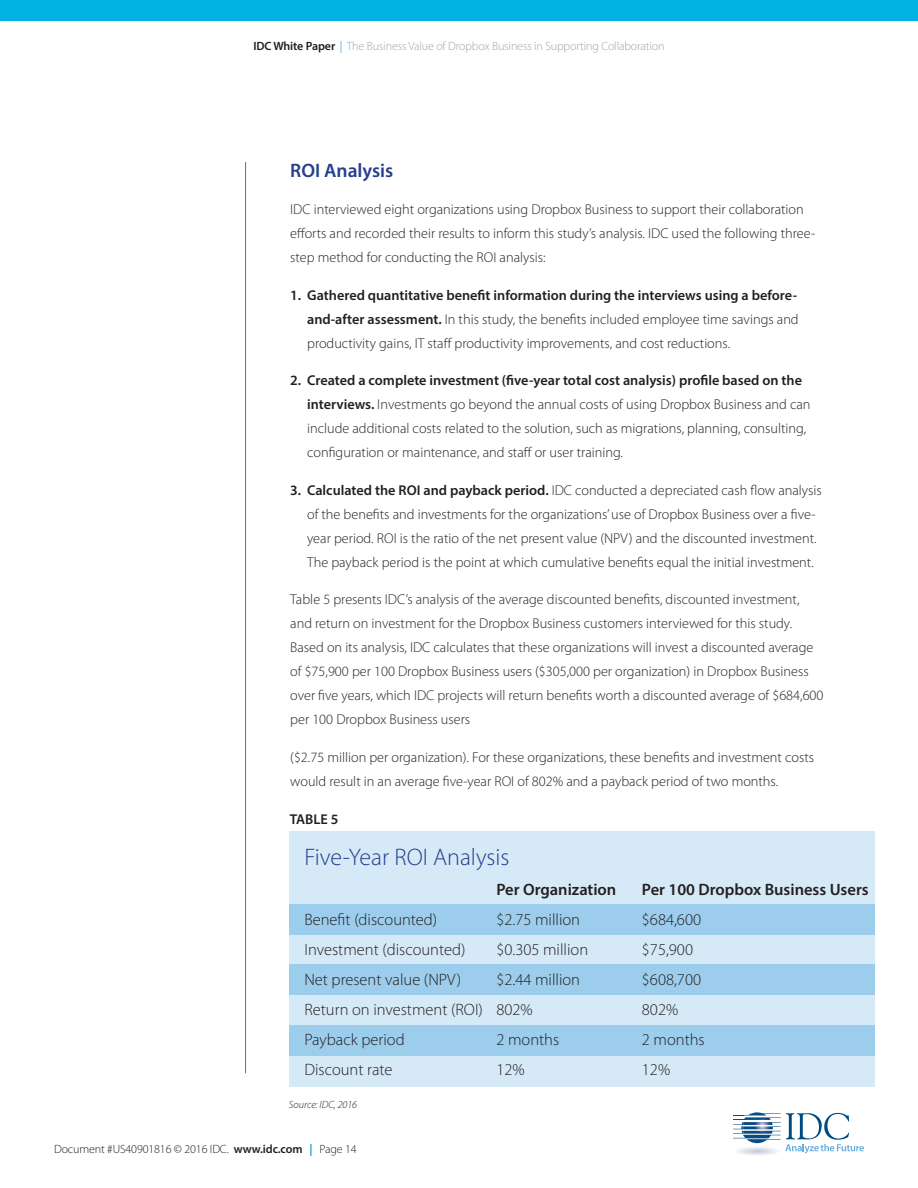
<style>
.page{position:relative;width:918px;height:1188px;background:#fff}
.page>*{position:absolute;margin:0;border:0;box-sizing:border-box;transform-origin:0 0}
.t1{font:300 24px "Myriad Pro";color:#253f8e}
.t2{font:600 19.5px "Myriad Pro";color:#253f8e}
.t3{font:300 16.5px "Myriad Pro";color:#231f20}
.t4{font:600 16.5px "Myriad Pro";color:#231f20}
.t5{font:300 14.25px/24px "Myriad Pro";color:#231f20}
.t6{font:600 14.25px "Myriad Pro";color:#231f20}
.t7{font:300 12px "Myriad Pro";letter-spacing:-.01em;color:#a1a3a6}
.t8{font:300 12px "Myriad Pro";letter-spacing:-.01em;color:#231f20}
.t9{font:italic 300 10.5px "Myriad Pro";color:#231f20}
.s1{font-weight:600;color:#231f20}
.s2{color:#0092d3}
.s3{font-weight:600}
.s4{font-weight:600;color:#0092d3}
</style>
<div class="page">
<svg style="left:733px;top:1113px;width:131px;height:42px"></svg>
<hr style="left:245px;top:162px;width:1px;height:911px;background:#0092d3">
<div style="left:0;top:0;width:918px;height:21px;background:#00b3e3"></div>
<div style="left:289px;top:832px;width:586px;height:255px;background:#d5e9f7"></div>
<div style="left:289px;top:905px;width:586px;height:30px;background:#9ccdec"></div>
<div style="left:289px;top:964px;width:586px;height:30px;background:#9ccdec"></div>
<div style="left:289px;top:1025px;width:586px;height:30px;background:#9ccdec"></div>
<p class="t7" style="left:253px;top:39px;width:413px"><span class="s1">IDC White Paper</span> <span class="s2">|</span> The Business Value of Dropbox Business in Supporting Collaboration</p>
<p class="t2" style="left:290px;top:158px;width:105px">ROI Analysis</p>
<p class="t5" style="left:290px;top:197px;width:527px">IDC interviewed eight organizations using Dropbox Business to support their collaboration efforts and recorded their results to inform this study’s analysis. IDC used the following three&shy;step method for conducting the ROI analysis:</p>
<p class="t5" style="left:307px;top:283px;width:493px;text-align:justify;text-indent:-17px"><span class="s3">1. Gathered quantitative benefit information during the interviews using a before&shy;and-after assessment.</span> In this study, the benefits included employee time savings and productivity gains, IT staff productivity improvements, and cost reductions.</p>
<p class="t5" style="left:307px;top:368px;width:505px;text-indent:-17px"><span class="s3">2. Created a complete investment (five-year total cost analysis) profile based on the interviews.</span> Investments go beyond the annual costs of using Dropbox Business and can include additional costs related to the solution, such as migrations, planning, consulting, configuration or maintenance, and staff or user training.</p>
<p class="t5" style="left:307px;top:478px;width:516px;text-indent:-17px"><span class="s3">3. Calculated the ROI and payback period.</span> IDC conducted a depreciated cash flow analysis of the benefits and investments for the organizations’ use of Dropbox Business over a five&shy;year period. ROI is the ratio of the net present value (NPV) and the discounted investment.<br>The payback period is the point at which cumulative benefits equal the initial investment.</p>
<p class="t5" style="left:290px;top:587px;width:535px">Table 5 presents IDC’s analysis of the average discounted benefits, discounted investment, and return on investment for the Dropbox Business customers interviewed for this study.<br>Based on its analysis, IDC calculates that these organizations will invest a discounted average of $75,900 per 100 Dropbox Business users ($305,000 per organization) in Dropbox Business over five years, which IDC projects will return benefits worth a discounted average of $684,600 per 100 Dropbox Business users</p>
<p class="t5" style="left:290px;top:745px;width:525px">($2.75 million per organization). For these organizations, these benefits and investment costs would result in an average five-year ROI of 802% and a payback period of two months.</p>
<p class="t6" style="left:290px;top:810px;width:50px">TABLE 5</p>
<p class="t1" style="left:304px;top:842px;width:207px">Five-Year ROI Analysis</p>
<p class="t4" style="left:496px;top:879px;width:121px">Per Organization</p>
<p class="t4" style="left:642px;top:879px;width:228px">Per 100 Dropbox Business Users</p>
<p class="t3" style="left:304px;top:909px;width:134px">Benefit (discounted)</p>
<p class="t3" style="left:496px;top:909px;width:85px">$2.75 million</p>
<p class="t3" style="left:642px;top:909px;width:61px">$684,600</p>
<p class="t3" style="left:304px;top:939px;width:163px">Investment (discounted)</p>
<p class="t3" style="left:496px;top:939px;width:93px">$0.305 million</p>
<p class="t3" style="left:642px;top:939px;width:53px">$75,900</p>
<p class="t3" style="left:304px;top:969px;width:158px">Net present value (NPV)</p>
<p class="t3" style="left:496px;top:969px;width:85px">$2.44 million</p>
<p class="t3" style="left:642px;top:969px;width:61px">$608,700</p>
<p class="t3" style="left:304px;top:999px;width:230px">Return on investment (ROI) 802%</p>
<p class="t3" style="left:642px;top:999px;width:38px">802%</p>
<p class="t3" style="left:304px;top:1029px;width:102px">Payback period</p>
<p class="t3" style="left:496px;top:1029px;width:64px">2 months</p>
<p class="t3" style="left:642px;top:1029px;width:64px">2 months</p>
<p class="t3" style="left:304px;top:1059px;width:90px">Discount rate</p>
<p class="t3" style="left:496px;top:1059px;width:30px">12%</p>
<p class="t3" style="left:642px;top:1059px;width:30px">12%</p>
<p class="t9" style="left:289px;top:1098px;width:70px">Source: IDC, 2016</p>
<p class="t8" style="left:54px;top:1141px;width:304px">Document #US40901816 © 2016 IDC. <span class="s3">www.idc.com</span> <span class="s4">|</span> Page 14</p>
</div>
